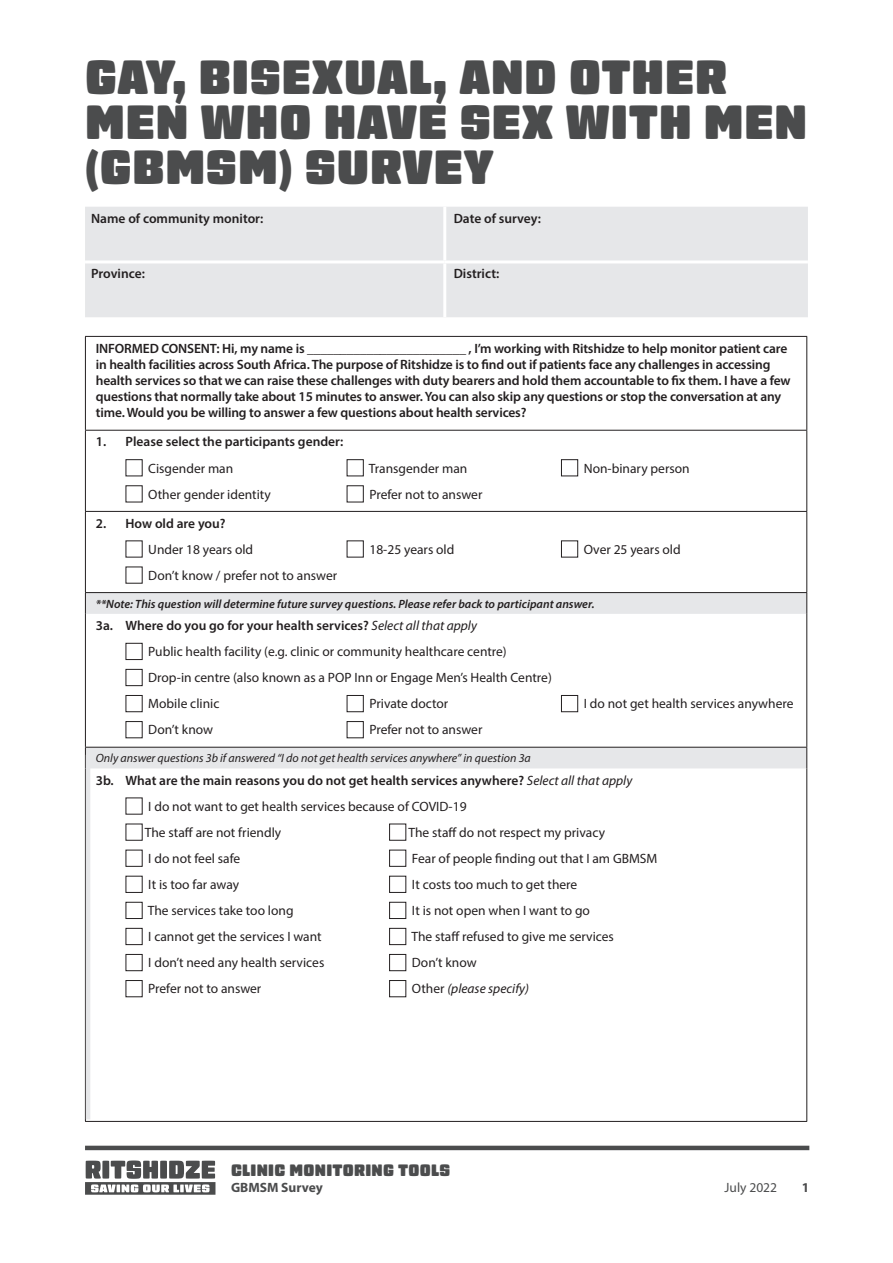
<style>
.page{position:relative;width:893px;height:1263px;background:#fff}
.page>*{position:absolute;margin:0;border:0;box-sizing:border-box;transform-origin:0 0}
.t1{font:48px/45px "Gigalypse";letter-spacing:.02em;color:#4b4c4d;scale:.85 1}
.t2{font:16.5px "Gigalypse";letter-spacing:.02em;color:#4b4c4d;scale:.85 1}
.t3{font:13.5px/26.1px "Myriad Pro";color:#231f20}
.t4{font:600 13.5px/16.2px "Myriad Pro";letter-spacing:-.01em;color:#231f20}
.t5{font:italic 13.5px "Myriad Pro";color:#231f20}
.t6{font:700 13.5px "Myriad Pro";color:#4b4c4d}
.t7{font:13.5px "Myriad Pro";color:#4b4c4d}
.t8{font:italic 600 12px "Myriad Pro";color:#231f20}
.t9{font:italic 12px "Myriad Pro";color:#231f20}
.s1{font-weight:600}
.s2{font-style:italic}
.s3{font-style:normal}
</style>
<div class="page">
<svg style="left:85px;top:1160px;width:130px;height:35px"></svg>
<hr style="left:85px;top:1146px;width:724px;height:4px;background:#4b4c4d">
<div style="left:85px;top:207px;width:723px;height:110px;background:#e6e7e9"></div>
<hr style="left:443px;top:207px;width:3px;height:53px;background:#fff">
<hr style="left:85px;top:260px;width:360px;height:3px;background:#fff">
<hr style="left:445px;top:260px;width:363px;height:3px;background:#fff">
<hr style="left:443px;top:263px;width:3px;height:54px;background:#fff">
<svg style="left:86px;top:593px;width:720px;height:175px"></svg>
<hr style="left:85px;top:336px;width:722px;height:1px;background:#231f20">
<hr style="left:85px;top:430px;width:722px;height:1px;background:#231f20">
<hr style="left:85px;top:511px;width:722px;height:1px;background:#231f20">
<hr style="left:85px;top:337px;width:1px;height:93px;background:#231f20">
<hr style="left:806px;top:337px;width:1px;height:93px;background:#231f20">
<hr style="left:85px;top:431px;width:1px;height:80px;background:#231f20">
<hr style="left:806px;top:431px;width:1px;height:80px;background:#231f20">
<hr style="left:85px;top:512px;width:1px;height:80px;background:#231f20">
<hr style="left:806px;top:512px;width:1px;height:80px;background:#231f20">
<hr style="left:85px;top:614px;width:1px;height:133px;background:#231f20">
<hr style="left:806px;top:614px;width:1px;height:133px;background:#231f20">
<hr style="left:85px;top:768px;width:1px;height:353px;background:#231f20">
<hr style="left:806px;top:768px;width:1px;height:353px;background:#231f20">
<hr style="left:85px;top:592px;width:722px;height:1px;background:#231f20">
<svg style="left:85px;top:593px;width:1px;height:21px"></svg>
<svg style="left:806px;top:593px;width:1px;height:21px"></svg>
<hr style="left:85px;top:747px;width:722px;height:1px;background:#231f20">
<svg style="left:85px;top:747px;width:1px;height:21px"></svg>
<svg style="left:806px;top:747px;width:1px;height:21px"></svg>
<hr style="left:85px;top:1121px;width:722px;height:1px;background:#231f20">
<div style="left:347px;top:459px;width:17px;height:17px;border:1px solid #231f20"></div>
<div style="left:561px;top:459px;width:17px;height:17px;border:1px solid #231f20"></div>
<div style="left:347px;top:485px;width:17px;height:17px;border:1px solid #231f20"></div>
<div style="left:561px;top:540px;width:17px;height:17px;border:1px solid #231f20"></div>
<div style="left:126px;top:643px;width:17px;height:17px;border:1px solid #231f20"></div>
<div style="left:126px;top:669px;width:17px;height:17px;border:1px solid #231f20"></div>
<div style="left:126px;top:695px;width:17px;height:17px;border:1px solid #231f20"></div>
<div style="left:347px;top:695px;width:17px;height:17px;border:1px solid #231f20"></div>
<div style="left:561px;top:695px;width:17px;height:17px;border:1px solid #231f20"></div>
<div style="left:347px;top:721px;width:17px;height:17px;border:1px solid #231f20"></div>
<div style="left:389px;top:824px;width:17px;height:17px;border:1px solid #231f20"></div>
<div style="left:389px;top:850px;width:17px;height:17px;border:1px solid #231f20"></div>
<div style="left:389px;top:876px;width:17px;height:17px;border:1px solid #231f20"></div>
<div style="left:126px;top:902px;width:17px;height:17px;border:1px solid #231f20"></div>
<div style="left:389px;top:902px;width:17px;height:17px;border:1px solid #231f20"></div>
<div style="left:126px;top:928px;width:17px;height:17px;border:1px solid #231f20"></div>
<div style="left:389px;top:928px;width:17px;height:17px;border:1px solid #231f20"></div>
<div style="left:126px;top:954px;width:17px;height:17px;border:1px solid #231f20"></div>
<div style="left:389px;top:954px;width:17px;height:17px;border:1px solid #231f20"></div>
<div style="left:389px;top:980px;width:17px;height:17px;border:1px solid #231f20"></div>
<hr style="left:86px;top:755px;width:4px;height:364px;background:#e6e7e9">
<h1 class="t1" style="left:85px;top:54px;width:851px">GAY, BISEXUAL, AND OTHER<br>MEN WHO HAVE SEX WITH MEN (GBMSM) SURVEY</h1>
<p class="t4" style="left:91px;top:210px;width:174px">Name of community monitor:</p>
<p class="t4" style="left:454px;top:210px;width:89px">Date of survey:</p>
<p class="t4" style="left:91px;top:265px;width:55px">Province:</p>
<p class="t4" style="left:454px;top:265px;width:47px">District:</p>
<p class="t4" style="left:96px;top:340px;width:696px">INFORMED CONSENT: Hi, my name is ________________________ , I’m working with Ritshidze to help monitor patient care in health facilities across South Africa. The purpose of Ritshidze is to find out if patients face any challenges in accessing health services so that we can raise these challenges with duty bearers and hold them accountable to fix them. I have a few questions that normally take about 15 minutes to answer. You can also skip any questions or stop the conversation at any time. Would you be willing to answer a few questions about health services?</p>
<p class="t4" style="left:96px;top:433px;width:249px">1. Please select the participants gender:</p>
<p class="t3" style="left:148px;top:455px;width:87px">Cisgender man</p>
<p class="t3" style="left:369px;top:455px;width:100px">Transgender man</p>
<p class="t3" style="left:584px;top:455px;width:107px">Non-binary person</p>
<p class="t3" style="left:148px;top:481px;width:124px">Other gender identity</p>
<p class="t3" style="left:369px;top:481px;width:115px">Prefer not to answer</p>
<p class="t4" style="left:96px;top:515px;width:131px">2. How old are you?</p>
<p class="t3" style="left:148px;top:536px;width:106px">Under 18 years old</p>
<p class="t3" style="left:369px;top:536px;width:87px">18-25 years old</p>
<p class="t3" style="left:584px;top:536px;width:98px">Over 25 years old</p>
<p class="t3" style="left:148px;top:562px;width:190px">Don’t know / prefer not to answer</p>
<p class="t8" style="left:96px;top:596px;width:500px">**Note: This question will determine future survey questions. Please refer back to participant answer.</p>
<p class="t3" style="left:148px;top:612px;width:405px;text-indent:-52px"><span class="s1">3a. Where do you go for your health services?</span> <span class="s2">Select all that apply<br></span>Public health facility (e.g. clinic or community healthcare centre)<br>Drop-in centre (also known as a POP Inn or Engage Men’s Health Centre)<br>Mobile clinic</p>
<p class="t3" style="left:369px;top:690px;width:80px">Private doctor</p>
<p class="t3" style="left:584px;top:690px;width:211px">I do not get health services anywhere</p>
<p class="t3" style="left:148px;top:717px;width:66px">Don’t know</p>
<p class="t3" style="left:369px;top:717px;width:115px">Prefer not to answer</p>
<p class="t9" style="left:96px;top:751px;width:437px">Only answer questions 3b if answered “I do not get health services anywhere” in question 3a</p>
<p class="t3" style="left:145px;top:767px;width:489px;text-indent:-49px"><span class="s1">3b. What are the main reasons you do not get health services anywhere?</span> <span class="s2">Select all that apply<br></span>I do not want to get health services because of COVID-19<br>The staff are not friendly</p>
<p class="t3" style="left:408px;top:819px;width:198px">The staff do not respect my privacy</p>
<p class="t3" style="left:148px;top:845px;width:93px">I do not feel safe</p>
<p class="t3" style="left:412px;top:845px;width:247px">Fear of people finding out that I am GBMSM</p>
<p class="t3" style="left:148px;top:871px;width:92px">It is too far away</p>
<p class="t3" style="left:412px;top:871px;width:167px">It costs too much to get there</p>
<p class="t3" style="left:148px;top:897px;width:147px">The services take too long</p>
<p class="t3" style="left:412px;top:897px;width:179px">It is not open when I want to go</p>
<p class="t3" style="left:148px;top:923px;width:175px">I cannot get the services I want</p>
<p class="t3" style="left:411px;top:923px;width:204px">The staff refused to give me services</p>
<p class="t3" style="left:148px;top:949px;width:178px">I don’t need any health services</p>
<p class="t3" style="left:412px;top:949px;width:66px">Don’t know</p>
<p class="t3" style="left:148px;top:976px;width:115px">Prefer not to answer</p>
<p class="t5" style="left:412px;top:980px;width:119px"><span class="s3">Other</span> (please specify)</p>
<p class="t2" style="left:231px;top:1160px;width:259px">CLINIC MONITORING TOOLS</p>
<p class="t6" style="left:231px;top:1179px;width:93px">GBMSM Survey</p>
<p class="t7" style="left:725px;top:1179px;width:54px">July 2022</p>
<p class="t6" style="left:802px;top:1179px;width:9px">1</p>
</div>
